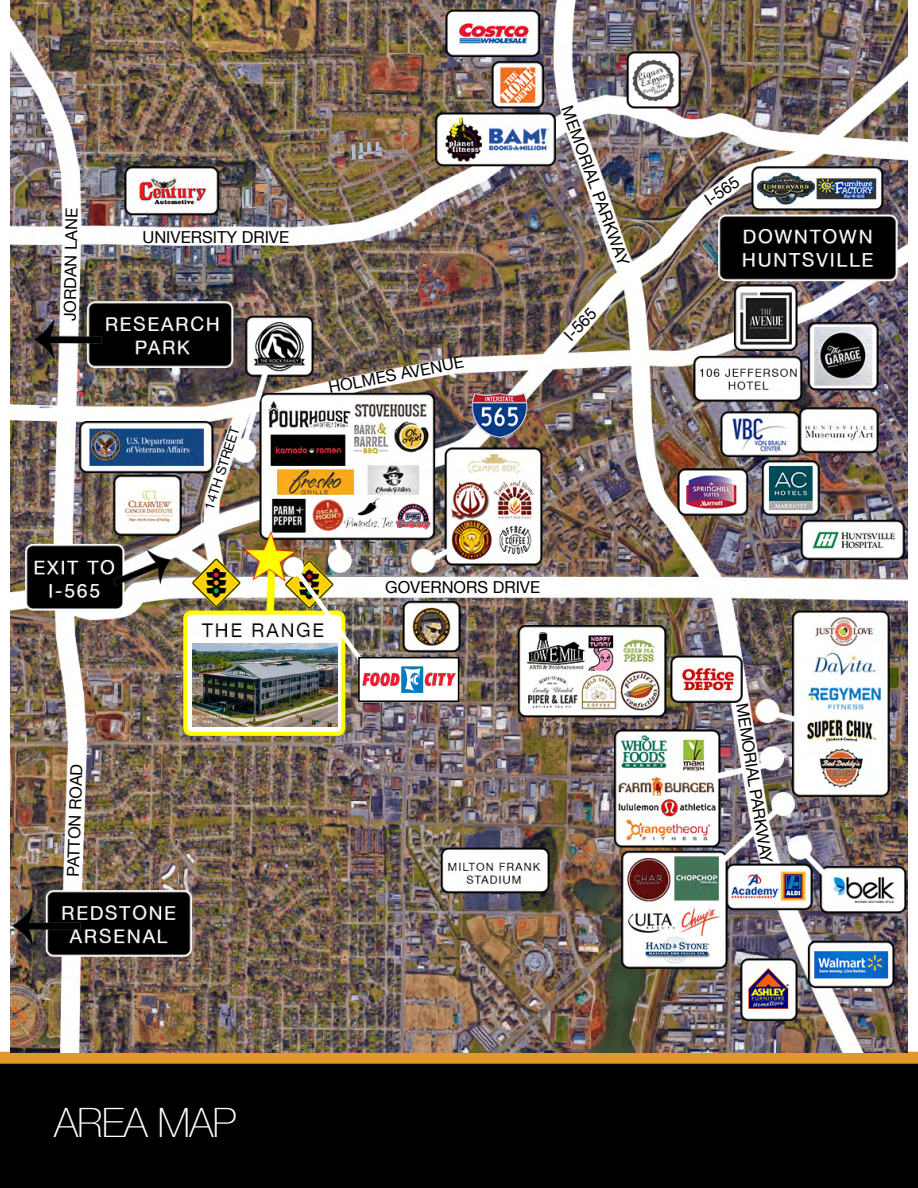
<style>
.page{position:relative;width:918px;height:1188px;background:#fff}
.page>*{position:absolute;margin:0;border:0;box-sizing:border-box;transform-origin:0 0}
.t1{font:100 40.5px "Helvetica Neue";letter-spacing:-.02em;color:#fff}
.t2{font:16.5px "Helvetica Neue";color:#000}
.t3{font:13.5px "Helvetica Neue";color:#000}
</style>
<div class="page">
<div style="left:0;top:1064px;width:917px;height:124px;background:#000"></div>
<div style="left:0;top:1052px;width:918px;height:12px;background:#e49826"></div>
<img style="left:11px;top:0;width:896px;height:1053px">
<img style="left:193px;top:644px;width:145px;height:83px">
<svg style="left:917px;top:1064px;width:1px;height:124px"></svg>
<svg style="left:283px;top:557px;width:21px;height:20px"></svg>
<img style="left:288px;top:561px;width:85px;height:114px">
<div style="left:359px;top:658px;width:100px;height:43px;background:#fff"></div>
<div style="left:358px;top:657px;width:101px;height:45px;border:2px solid #000"></div>
<img style="left:363px;top:666px;width:92px;height:27px">
<p class="t2" style="left:58px;top:321px;width:115px;rotate:-89deg">JORDAN LANE</p>
<p class="t2" style="left:142px;top:225px;width:148px">UNIVERSITY DRIVE</p>
<p class="t3" style="left:199px;top:506px;width:88px;rotate:-72deg">14TH STREET</p>
<p class="t2" style="left:327px;top:376px;width:139px;rotate:-11deg">HOLMES AVENUE</p>
<p class="t2" style="left:578px;top:102px;width:170px;rotate:70deg">MEMORIAL PARKWAY</p>
<p class="t2" style="left:559px;top:330px;width:40px;rotate:-46deg">I-565</p>
<p class="t2" style="left:385px;top:575px;width:156px">GOVERNORS DRIVE</p>
<p class="t2" style="left:61px;top:876px;width:114px;rotate:-88deg">PATTON ROAD</p>
<p class="t2" style="left:700px;top:192px;width:40px;rotate:-35deg">I-565</p>
<p class="t2" style="left:754px;top:702px;width:163px;rotate:81deg">MEMORIAL PARKWAY</p>
<h1 class="t1" style="left:54px;top:1092px;width:184px">AREA MAP</h1>
</div>
